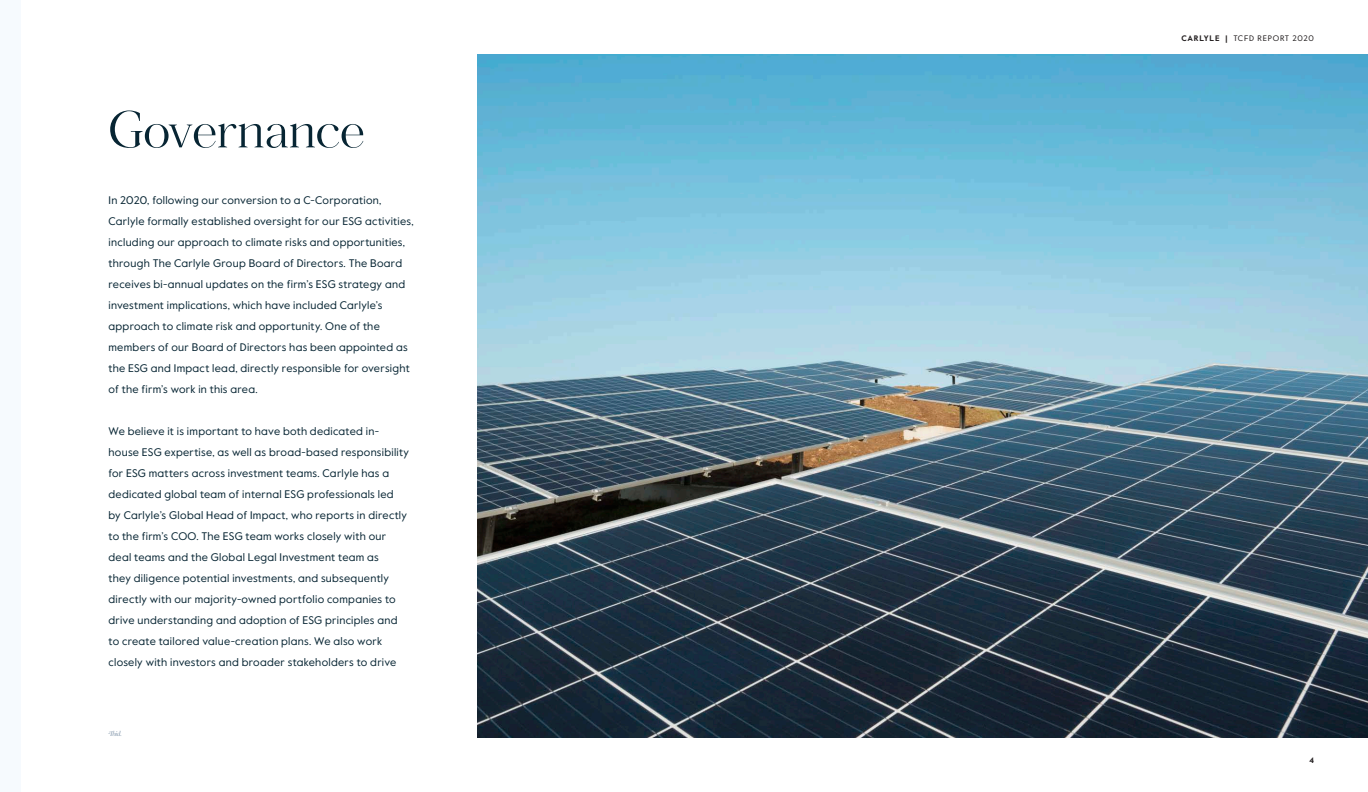
<style>
.page{position:relative;width:1368px;height:792px;background:#fff}
.page>*{position:absolute;margin:0;border:0;box-sizing:border-box;transform-origin:0 0}
.t1{font:300 51.8px "Fortescue Pro Display";letter-spacing:-.01em;color:#072533}
.t2{font:11px/21px "Value Sans Pro";letter-spacing:.025em;color:#072533}
.t3{font:8px "Value Sans Pro";letter-spacing:.1em;color:#231f20}
.t4{font:700 8px "Value Sans Pro";color:#231f20}
.t5{font:italic 300 7px "Fortescue Pro Display";color:#6c849c}
.s1{font-weight:700}
</style>
<div class="page">
<div style="left:0;top:0;width:20px;height:792px;background:#f6fafe"></div>
<img style="left:477px;top:54px;width:891px;height:684px">
<p class="t1" style="left:109px;top:99px;width:258px">Governance</p>
<p class="t2" style="left:109px;top:190px;width:307px">In 2020, following our conversion to a C-Corporation, Carlyle formally established oversight for our ESG activities, including our approach to climate risks and opportunities, through The Carlyle Group Board of Directors. The Board receives bi-annual updates on the firm’s ESG strategy and investment implications, which have included Carlyle’s approach to climate risk and opportunity. One of the members of our Board of Directors has been appointed as the ESG and Impact lead, directly responsible for oversight of the firm’s work in this area.</p>
<p class="t2" style="left:109px;top:421px;width:302px">We believe it is important to have both dedicated in&shy;house ESG expertise, as well as broad-based responsibility for ESG matters across investment teams. Carlyle has a dedicated global team of internal ESG professionals led<br>by Carlyle’s Global Head of Impact, who reports in directly to the firm’s COO. The ESG team works closely with our deal teams and the Global Legal Investment team as<br>they diligence potential investments, and subsequently directly with our majority-owned portfolio companies to drive understanding and adoption of ESG principles and to create tailored value-creation plans. We also work closely with investors and broader stakeholders to drive</p>
<p class="t5" style="left:109px;top:729px;width:15px"><sup>2</sup>Ibid.</p>
<p class="t3" style="left:1181px;top:33px;width:134px"><span class="s1">CARLYLE |</span> TCFD REPORT 2020</p>
<p class="t4" style="left:1309px;top:756px;width:6px">4</p>
</div>
